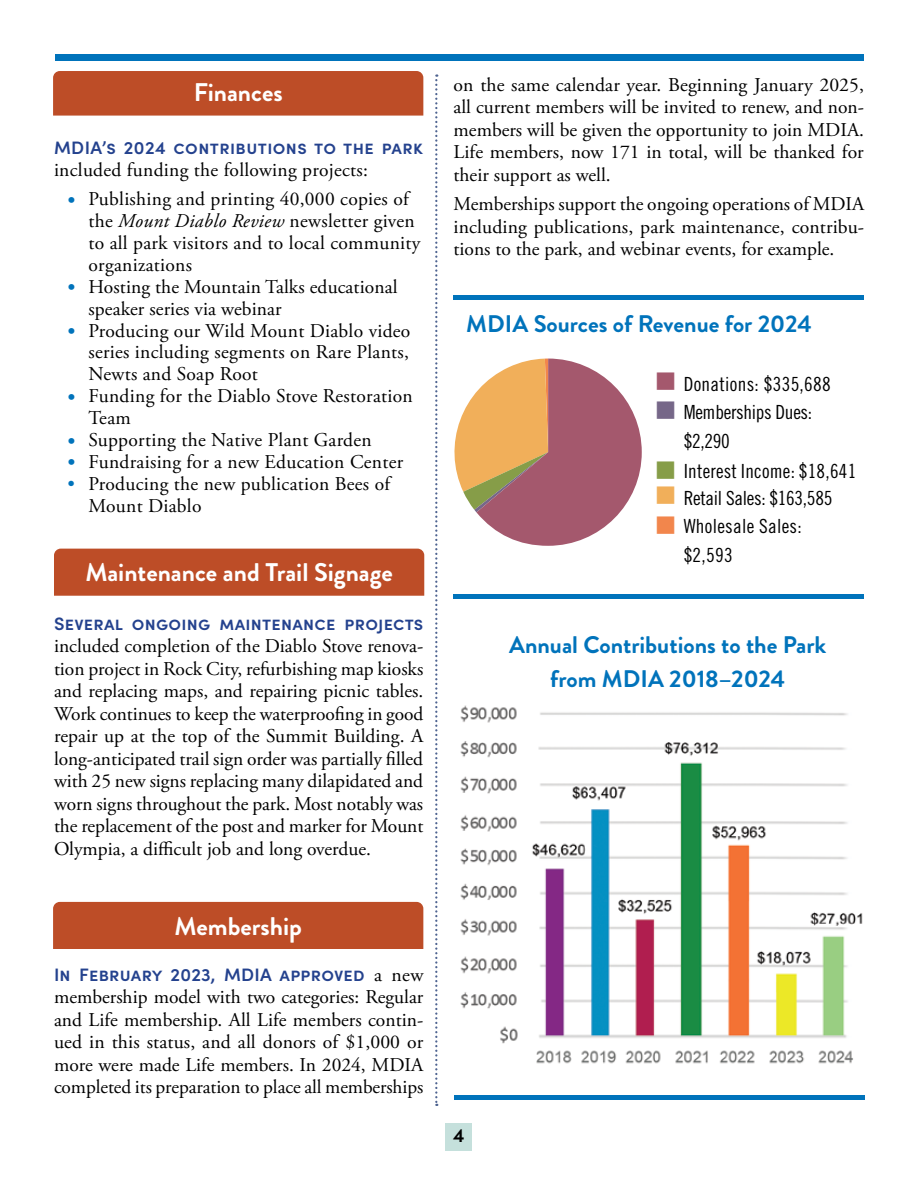
<style>
.page{position:relative;width:918px;height:1188px;background:#fff}
.page>*{position:absolute;margin:0;border:0;box-sizing:border-box;transform-origin:0 0}
.t1{font:700 25.5px "Brandon Grotesque";color:#fff}
.t2{font:700 24px/34.2px "Brandon Grotesque";color:#0073bb;text-align:center}
.t3{font:19.5px/22.5px "Adobe Garamond Pro";letter-spacing:.015em;color:#000;text-align:justify}
.t4{font:19.5px/28.5px "Trade Gothic LT Std Cn 18";letter-spacing:.01em;color:#000}
.t5{font:19.5px/28.5px "Trade Gothic LT Std Cn 18";letter-spacing:-.015em;color:#000}
.t6{font:600 19.5px "Sofia Pro";color:#000}
.t7{font:600 18px "Sofia Pro";letter-spacing:.015em;color:#24428e}
.s1{font-size:21px;color:#0073bb}
.s2{font-style:italic}
.s3{color:#0073bb}
.s4{font-family:"Adobe Garamond Pro";font-weight:400;font-size:19.5px;color:#000}
.s5{color:#a4586d}
.s6{color:#766788}
.s7{color:#869d48}
.s8{color:#f1af5a}
.s9{color:#f2864c}
</style>
<div class="page">
<div style="left:446px;top:1123px;width:26px;height:28px;background:#c5e0dc"></div>
<div style="left:55px;top:54px;width:809px;height:6px;background:#0073bb"></div>
<div style="left:53px;top:71px;width:370px;height:45px;background:#bd4d27"></div>
<img style="left:642px;top:712px;width:221px;height:352px">
<hr style="left:454px;top:594px;width:410px;height:4px;background:#0073bb">
<div style="left:455px;top:1095px;width:410px;height:5px;background:#0073bb"></div>
<svg style="left:435px;top:74px;width:207px;height:1032px"></svg>
<div style="left:454px;top:295px;width:410px;height:5px;background:#0073bb"></div>
<div style="left:54px;top:549px;width:370px;height:47px;background:#bd4d27"></div>
<div style="left:53px;top:902px;width:370px;height:47px;background:#bd4d27"></div>
<h1 class="t1" style="left:194px;top:75px;width:90px">Finances</h1>
<p class="t7" style="left:54px;top:134px;width:371px">MDIA’s 2024 contributions to the park</p>
<p class="t3" style="left:54px;top:160px;width:315px">included funding the following projects:</p>
<p class="t3" style="left:89px;top:189px;width:333px;line-height:21.9px;text-align:left;text-indent:-21px"><span class="s1">•</span> Publishing and printing 40,000 copies of the <span class="s2">Mount Diablo Review</span> newsletter given to all park visitors and to local community organizations</p>
<p class="t3" style="left:89px;top:276px;width:311px;line-height:21.9px;text-indent:-21px"><span class="s1">•</span> Hosting the Mountain Talks educational speaker series via webinar</p>
<p class="t3" style="left:89px;top:320px;width:323px;line-height:21.9px;text-indent:-21px"><span class="s1">•</span> Producing our Wild Mount Diablo video series including segments on Rare Plants, Newts and Soap Root</p>
<p class="t3" style="left:89px;top:386px;width:326px;line-height:21.9px;text-indent:-21px"><span class="s1">•</span> Funding for the Diablo Stove Restoration<br>Team</p>
<p class="t3" style="left:68px;top:429px;width:306px"><span class="s1">•</span> Supporting the Native Plant Garden</p>
<p class="t3" style="left:68px;top:451px;width:337px"><span class="s1">•</span> Fundraising for a new Education Center</p>
<p class="t3" style="left:89px;top:473px;width:303px;line-height:21.9px;text-indent:-21px"><span class="s3">•</span> Producing the new publication Bees of<br>Mount Diablo</p>
<h1 class="t1" style="left:85px;top:555px;width:309px">Maintenance and Trail Signage</h1>
<p class="t7" style="left:54px;top:610px;width:371px">Several ongoing maintenance projects</p>
<p class="t3" style="left:54px;top:635px;width:371px">included completion of the Diablo Stove renova&shy;tion project in Rock City, refurbishing map kiosks and replacing maps, and repairing picnic tables.<br>Work continues to keep the waterproofing in good repair up at the top of the Summit Building. A long-anticipated trail sign order was partially filled with 25 new signs replacing many dilapidated and worn signs throughout the park. Most notably was the replacement of the post and marker for Mount Olympia, a difficult job and long overdue.</p>
<h1 class="t1" style="left:175px;top:908px;width:129px">Membership</h1>
<p class="t7" style="left:54px;top:961px;width:371px">In February 2023, MDIA approved <span class="s4">a new</span></p>
<p class="t3" style="left:54px;top:986px;width:371px">membership model with two categories: Regular and Life membership. All Life members contin&shy;ued in this status, and all donors of $1,000 or more were made Life members. In 2024, MDIA completed its preparation to place all memberships</p>
<p class="t3" style="left:454px;top:74px;width:412px">on the same calendar year. Beginning January 2025, all current members will be invited to renew, and non&shy;members will be given the opportunity to join MDIA.<br>Life members, now 171 in total, will be thanked for their support as well.</p>
<p class="t3" style="left:454px;top:193px;width:412px">Memberships support the ongoing operations of MDIA including publications, park maintenance, contribu&shy;tions to the park, and webinar events, for example.</p>
<p class="t2" style="left:466px;top:307px;width:347px">MDIA Sources of Revenue for 2024</p>
<p class="t4" style="left:654px;top:370px;width:178px"><span class="s5">■</span> Donations: $335,688</p>
<p class="t5" style="left:684px;top:398px;width:130px;text-indent:-29px"><span class="s6">■</span> Memberships Dues: $2,290</p>
<p class="t4" style="left:654px;top:457px;width:203px"><span class="s7">■</span> Interest Income: $18,641</p>
<p class="t5" style="left:654px;top:484px;width:179px"><span class="s8">■</span> Retail Sales: $163,585</p>
<p class="t4" style="left:684px;top:512px;width:120px;text-indent:-29px"><span class="s9">■</span> Wholesale Sales: $2,593</p>
<p class="t2" style="left:509px;top:628px;width:319px">Annual Contributions to the Park from MDIA 2018–2024</p>
<p class="t6" style="left:453px;top:1120px;width:13px">4</p>
</div>
